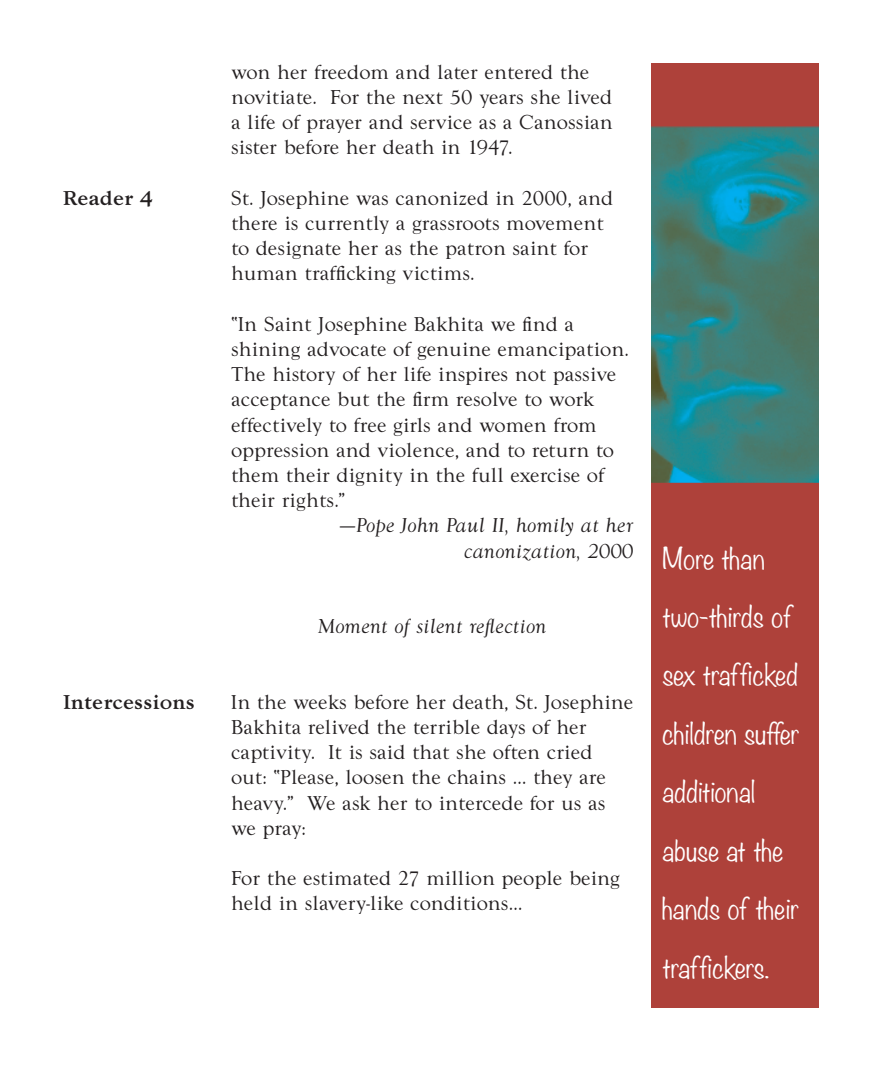
<style>
.page{position:relative;width:882px;height:1071px;background:#fff}
.page>*{position:absolute;margin:0;border:0;box-sizing:border-box;transform-origin:0 0}
.t1{font:300 26.25px "Noteworthy";color:#fff}
.t2{font:300 26.25px "Noteworthy";letter-spacing:-.02em;color:#fff}
.t3{font:21px/25.2px "Goudy TOT";color:#231f20}
.Heading_2{font:italic 21px/25.2px "Goudy TOT";color:#231f20;text-align:right}
.t4{font:500 21px "Goudy TOT";color:#231f20}
</style>
<div class="page">
<div style="left:651px;top:63px;width:168px;height:945px;background:#ae413a"></div>
<img style="left:651px;top:126px;width:168px;height:357px">
<p class="t3" style="left:231px;top:59px;width:383px">won her freedom and later entered the novitiate. For the next 50 years she lived a life of prayer and service as a Canossian sister before her death in 1947.</p>
<p class="t4" style="left:63px;top:185px;width:91px">Reader 4</p>
<p class="t3" style="left:231px;top:185px;width:384px">St. Josephine was canonized in 2000, and there is currently a grassroots movement to designate her as the patron saint for human trafficking victims.</p>
<p class="t3" style="left:231px;top:311px;width:400px">“In Saint Josephine Bakhita we find a shining advocate of genuine emancipation.<br>The history of her life inspires not passive acceptance but the firm resolve to work effectively to free girls and women from oppression and violence, and to return to them their dignity in the full exercise of their rights.”</p>
<p class="Heading_2" style="left:339px;top:512px;width:296px">—Pope John Paul II, homily at her canonization, 2000</p>
<p class="Heading_2" style="left:318px;top:613px;width:231px">Moment of silent reflection</p>
<p class="t4" style="left:63px;top:689px;width:134px">Intercessions</p>
<p class="t3" style="left:231px;top:689px;width:404px">In the weeks before her death, St. Josephine Bakhita relived the terrible days of her captivity. It is said that she often cried out: “Please, loosen the chains … they are heavy.” We ask her to intercede for us as we pray:</p>
<p class="t3" style="left:231px;top:865px;width:391px">For the estimated 27 million people being held in slavery-like conditions…</p>
<p class="t1" style="left:662px;top:535px;width:104px">More than</p>
<p class="t1" style="left:662px;top:594px;width:131px">two-thirds of</p>
<p class="t2" style="left:662px;top:652px;width:138px">sex trafficked</p>
<p class="t1" style="left:662px;top:710px;width:139px">children suffer</p>
<p class="t1" style="left:662px;top:769px;width:95px">additional</p>
<p class="t1" style="left:662px;top:827px;width:123px">abuse at the</p>
<p class="t1" style="left:662px;top:886px;width:139px">hands of their</p>
<p class="t1" style="left:662px;top:944px;width:109px">traffickers.</p>
</div>
